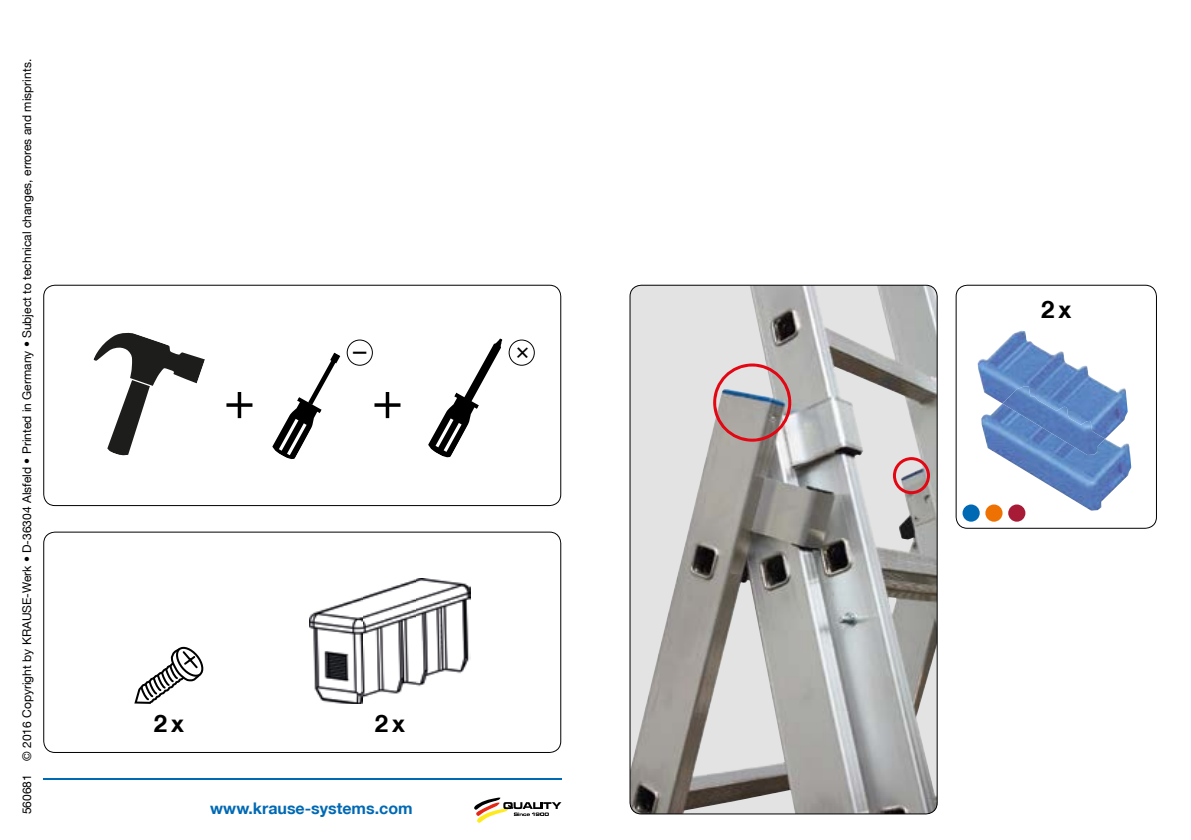
<style>
.page{position:relative;width:1191px;height:840px;background:#fff}
.page>*{position:absolute;margin:0;border:0;box-sizing:border-box;transform-origin:0 0}
.t1{font:51.6px "Helvetica Neue LT";color:#000}
.t2{font:26.6px "Helvetica Neue LT";color:#000}
.t3{font:700 24px "Helvetica Neue LT";color:#000}
.t4{font:700 16px "Helvetica Neue LT";color:#0069b4}
.t5{font:12px "Helvetica Neue LT";color:#000}
</style>
<div class="page">
<svg style="left:43px;top:284px;width:518px;height:222px"></svg>
<svg style="left:955px;top:284px;width:202px;height:244px"></svg>
<hr style="left:43px;top:778px;width:518px;height:1px;background:#0069b4">
<svg style="left:474px;top:797px;width:87px;height:25px"></svg>
<svg style="left:43px;top:531px;width:518px;height:221px"></svg>
<svg style="left:629px;top:284px;width:308px;height:530px"></svg>
<img style="left:981px;top:403px;width:150px;height:107px">
<img style="left:977px;top:330px;width:150px;height:108px">
<img style="left:1002px;top:386px;width:103px;height:69px">
<svg style="left:893px;top:457px;width:37px;height:37px"></svg>
<img style="left:713px;top:363px;width:78px;height:78px">
<svg style="left:134px;top:646px;width:69px;height:57px"></svg>
<img style="left:309px;top:578px;width:161px;height:125px">
<div style="left:985px;top:504px;width:17px;height:17px;background:#ee7203;border-radius:50%"></div>
<div style="left:962px;top:504px;width:17px;height:17px;background:#0069b4;border-radius:50%"></div>
<div style="left:1008px;top:504px;width:17px;height:17px;background:#a81b37;border-radius:50%"></div>
<svg style="left:428px;top:338px;width:74px;height:121px"></svg>
<svg style="left:272px;top:352px;width:68px;height:109px"></svg>
<svg style="left:93px;top:331px;width:112px;height:125px"></svg>
<svg style="left:347px;top:339px;width:26px;height:26px"></svg>
<svg style="left:508px;top:339px;width:27px;height:26px"></svg>
<p class="t5" style="left:20px;top:813px;width:756px;rotate:-90deg">560681 © 2016 Copyright by KRAUSE-Werk • D-36304 Alsfeld • Printed in Germany • Subject to technical changes, errores and misprints.</p>
<h2 class="t2" style="left:353px;top:334px;width:15px">–</h2>
<h1 class="t1" style="left:224px;top:369px;width:32px">+</h1>
<h1 class="t1" style="left:372px;top:369px;width:32px">+</h1>
<h3 class="t3" style="left:154px;top:708px;width:32px">2 x</h3>
<h3 class="t3" style="left:375px;top:708px;width:32px">2 x</h3>
<h3 class="t4" style="left:210px;top:798px;width:204px">www.krause-systems.com</h3>
<h3 class="t3" style="left:1041px;top:294px;width:32px">2 x</h3>
</div>
